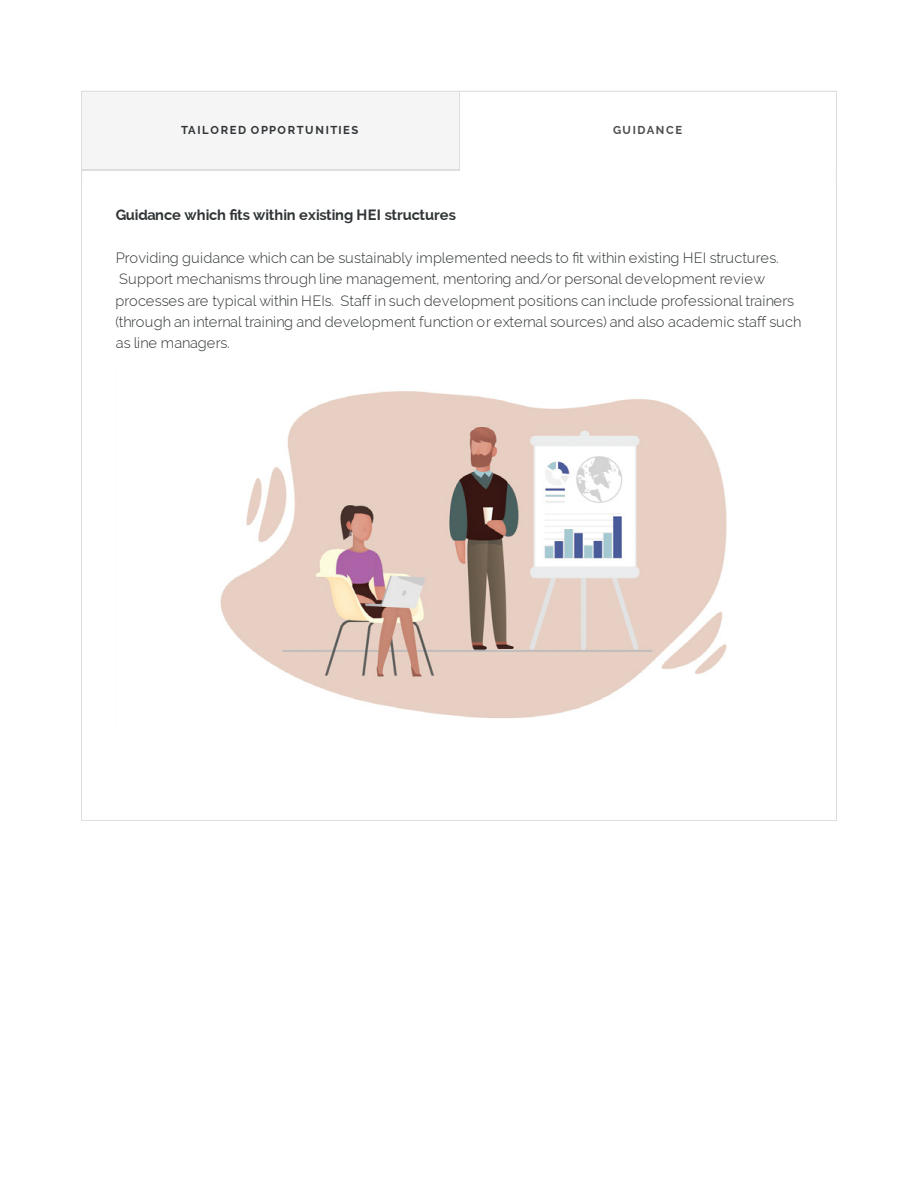
<style>
.page{position:relative;width:918px;height:1188px;background:#fff}
.page>*{position:absolute;margin:0;border:0;box-sizing:border-box;transform-origin:0 0}
.t1{font:300 14.7px/21.3px "Raleway";color:#313537}
.t2{font:700 14.7px "Raleway";color:#313537}
.t3{font:700 11.25px "Raleway";letter-spacing:.135em;color:#313537}
.t4{font:700 11.25px "Raleway";letter-spacing:.135em;color:#4d4d4d}
</style>
<div class="page">
<div style="left:82px;top:92px;width:378px;height:79px;background:#f5f5f5"></div>
<hr style="left:82px;top:170px;width:378px;height:1px;background:#ddd">
<hr style="left:459px;top:92px;width:1px;height:79px;background:#ddd">
<img style="left:220px;top:391px;width:507px;height:327px">
<p class="t3" style="left:181px;top:123px;width:178px">TAILORED OPPORTUNITIES</p>
<p class="t4" style="left:613px;top:123px;width:71px">GUIDANCE</p>
<p class="t2" style="left:116px;top:207px;width:342px">Guidance which fits within existing HEI structures</p>
<p class="t1" style="left:116px;top:247px;width:687px">Providing guidance which can be sustainably implemented needs to fit within existing HEI structures.<br>Support mechanisms through line management, mentoring and/or personal development review processes are typical within HEIs. Staff in such development positions can include professional trainers (through an internal training and development function or external sources) and also academic staff such as line managers.</p>
</div>
